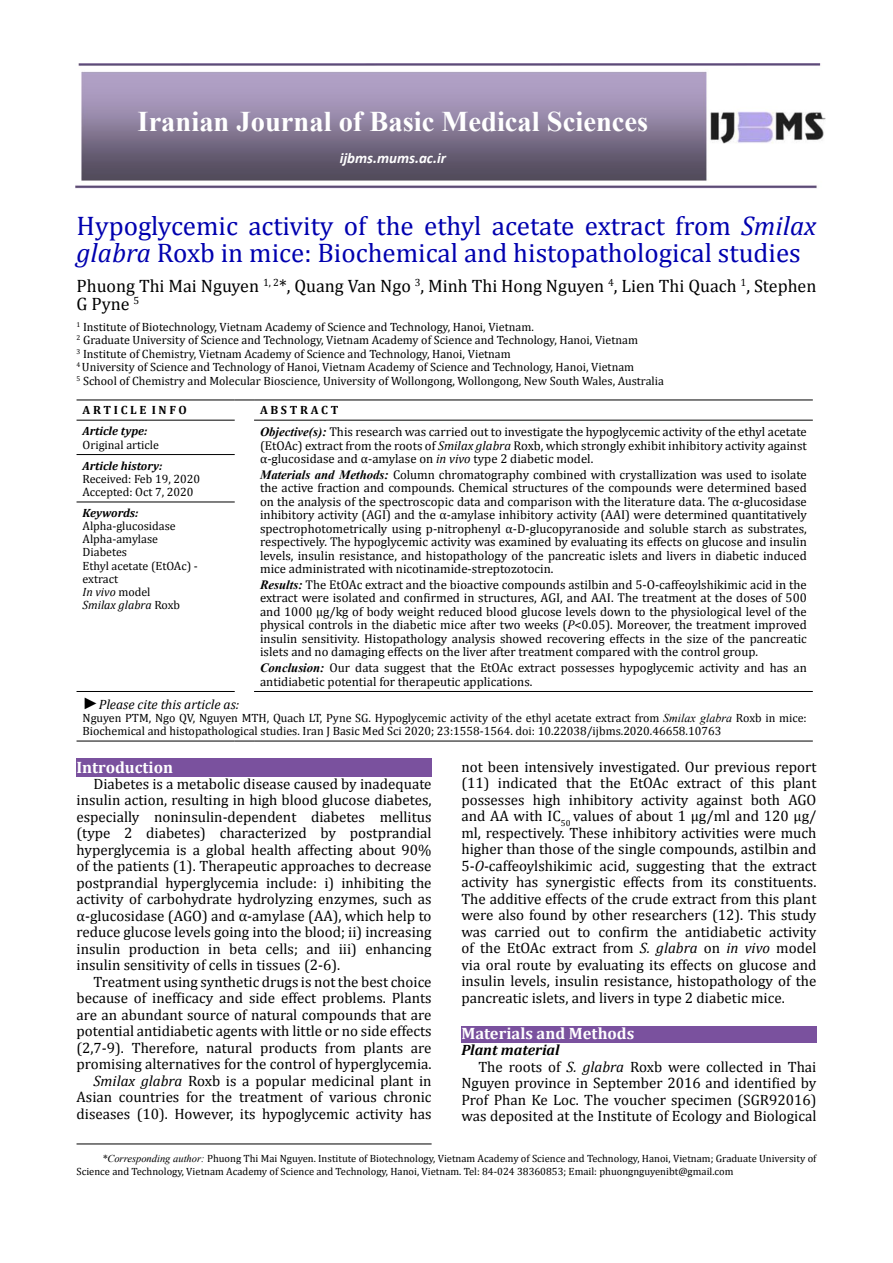
<style>
.page{position:relative;width:893px;height:1263px;background:#fff}
.page>*{position:absolute;margin:0;border:0;box-sizing:border-box;transform-origin:0 0}
.t1{font:700 28.5px "Times New Roman";color:#fff}
.t2{font:27px/27px "Cambria";color:#0000af}
.t3{font:18px/17.5px "Cambria";color:#000}
.t4{font:700 16.5px "Cambria";color:#fff}
.t5{font:15px/16.5px "Cambria";color:#000;text-align:justify}
.t6{font:italic 700 15px "Calibri";color:#fff}
.t7{font:italic 700 15px "Cambria";color:#000}
.t8{font:italic 13.5px "Cambria";color:#000}
.t9{font:12.75px/13.5px "Cambria";color:#000;text-align:justify}
.t10{font:12px/13px "Cambria";color:#000}
.t11{font:12px/13px "Cambria Math";color:#000}
.t12{font:italic 700 12px "Cambria";color:#000}
.t13{font:700 12px "Cambria";color:#000}
.t14{font:10.5px/12.6px "Cambria";color:#000}
.s1{font-style:italic}
.s2{font-family:"Times New Roman";font-weight:700;font-style:italic}
.s3{font-family:"Times New Roman";font-size:16.5px}
.s4{font-family:"Times New Roman";font-style:italic}
</style>
<div class="page">
<hr style="left:77px;top:1144px;width:355px;height:1px;background:#000">
<img style="left:75px;top:64px;width:750px;height:125px">
<hr style="left:77px;top:400px;width:158px;height:1px;background:#000">
<svg style="left:235px;top:400px;width:19px;height:1px"></svg>
<hr style="left:254px;top:400px;width:559px;height:1px;background:#000">
<hr style="left:77px;top:420px;width:158px;height:1px;background:#000">
<hr style="left:77px;top:454px;width:158px;height:1px;background:#000">
<hr style="left:254px;top:420px;width:559px;height:1px;background:#000">
<hr style="left:77px;top:502px;width:158px;height:1px;background:#000">
<hr style="left:77px;top:741px;width:158px;height:1px;background:#000">
<svg style="left:235px;top:741px;width:19px;height:1px"></svg>
<hr style="left:254px;top:741px;width:559px;height:1px;background:#000">
<hr style="left:77px;top:691px;width:158px;height:1px;background:#000">
<hr style="left:254px;top:691px;width:559px;height:1px;background:#000">
<div style="left:77px;top:758px;width:355px;height:19px;background:#7a519e"></div>
<div style="left:461px;top:1026px;width:355px;height:16px;background:#7a519e"></div>
<h1 class="t1" style="left:138px;top:102px;width:512px">Iranian Journal of Basic Medical Sciences</h1>
<p class="t6" style="left:340px;top:149px;width:108px">ijbms.mums.ac.ir</p>
<h2 class="t2" style="left:77px;top:212px;width:741px">Hypoglycemic activity of the ethyl acetate extract from <span class="s1">Smilax glabra</span> Roxb in mice: Biochemical and histopathological studies</h2>
<p class="t3" style="left:77px;top:277px;width:741px">Phuong Thi Mai Nguyen <sup>1,</sup> <sup>2</sup>*, Quang Van Ngo <sup>3</sup>, Minh Thi Hong Nguyen <sup>4</sup>, Lien Thi Quach <sup>1</sup>, Stephen<br>G Pyne <sup>5</sup></p>
<p class="t10" style="left:77px;top:320px;width:589px;line-height:13.5px"><sup>1</sup> Institute of Biotechnology, Vietnam Academy of Science and Technology, Hanoi, Vietnam.<br><sup>2</sup> Graduate University of Science and Technology, Vietnam Academy of Science and Technology, Hanoi, Vietnam<br><sup>3</sup> Institute of Chemistry, Vietnam Academy of Science and Technology, Hanoi, Vietnam<br><sup>4</sup> University of Science and Technology of Hanoi, Vietnam Academy of Science and Technology, Hanoi, Vietnam<br><sup>5</sup> School of Chemistry and Molecular Bioscience, University of Wollongong, Wollongong, New South Wales, Australia</p>
<p class="t13" style="left:83px;top:401px;width:106px">A R T I C L E I N F O</p>
<p class="t13" style="left:260px;top:401px;width:80px">A B S T R A C T</p>
<p class="t12" style="left:83px;top:423px;width:66px">Article type:</p>
<p class="t11" style="left:83px;top:438px;width:78px">Original article</p>
<p class="t9" style="left:260px;top:425px;width:548px"><span class="s2">Objective(s):</span> This research was carried out to investigate the hypoglycemic activity of the ethyl acetate (EtOAc) extract from the roots of <span class="s1">Smilax glabra</span> Roxb, which strongly exhibit inhibitory activity against α-glucosidase and α-amylase on <span class="s1">in vivo</span> type 2 diabetic model.</p>
<p class="t9" style="left:260px;top:468px;width:548px"><span class="s2">Materials and Methods:</span> Column chromatography combined with crystallization was used to isolate the active fraction and compounds. Chemical structures of the compounds were determined based on the analysis of the spectroscopic data and comparison with the literature data. The α-glucosidase inhibitory activity (AGI) and the α-amylase inhibitory activity (AAI) were determined quantitatively spectrophotometrically using p-nitrophenyl α-D-glucopyranoside and soluble starch as substrates, respectively. The hypoglycemic activity was examined by evaluating its effects on glucose and insulin levels, insulin resistance, and histopathology of the pancreatic islets and livers in diabetic induced mice administrated with nicotinamide-streptozotocin.</p>
<p class="t9" style="left:260px;top:578px;width:548px"><span class="s2">Results:</span> The EtOAc extract and the bioactive compounds astilbin and 5-O-caffeoylshikimic acid in the extract were isolated and confirmed in structures, AGI, and AAI. The treatment at the doses of 500 and 1000 µg/kg of body weight reduced blood glucose levels down to the physiological level of the physical controls in the diabetic mice after two weeks (<span class="s1">P</span>&lt;0.05). Moreover, the treatment improved insulin sensitivity. Histopathology analysis showed recovering effects in the size of the pancreatic islets and no damaging effects on the liver after treatment compared with the control group.</p>
<p class="t9" style="left:260px;top:661px;width:548px"><span class="s2">Conclusion:</span> Our data suggest that the EtOAc extract possesses hypoglycemic activity and has an antidiabetic potential for therapeutic applications.</p>
<p class="t12" style="left:83px;top:457px;width:81px">Article history:</p>
<p class="t11" style="left:83px;top:472px;width:119px">Received: Feb 19, 2020<br>Accepted: Oct 7, 2020</p>
<p class="t12" style="left:83px;top:505px;width:57px">Keywords:</p>
<p class="t10" style="left:83px;top:520px;width:117px">Alpha-glucosidase<br>Alpha-amylase<br>Diabetes<br>Ethyl acetate (EtOAc) - extract<br><span class="s1">In vivo</span> model<br><span class="s1">Smilax glabra</span> Roxb</p>
<p class="t8" style="left:83px;top:695px;width:158px"><span class="s3">►</span>Please cite this article as:</p>
<p class="t11" style="left:83px;top:711px;width:726px">Nguyen PTM, Ngo QV, Nguyen MTH, Quach LT, Pyne SG. Hypoglycemic activity of the ethyl acetate extract from <span class="s4">Smilax glabra</span> Roxb in mice:<br>Biochemical and histopathological studies. Iran J Basic Med Sci 2020; 23:1558-1564. doi: 10.22038/ijbms.2020.46658.10763</p>
<p class="t4" style="left:77px;top:756px;width:98px">Introduction</p>
<p class="t5" style="left:77px;top:775px;width:357px;text-indent:17px">Diabetes is a metabolic disease caused by inadequate insulin action, resulting in high blood glucose diabetes, especially noninsulin-dependent diabetes mellitus (type 2 diabetes) characterized by postprandial hyperglycemia is a global health affecting about 90% of the patients (1). Therapeutic approaches to decrease postprandial hyperglycemia include: i) inhibiting the activity of carbohydrate hydrolyzing enzymes, such as α-glucosidase (AGO) and α-amylase (AA), which help to reduce glucose levels going into the blood; ii) increasing insulin production in beta cells; and iii) enhancing insulin sensitivity of cells in tissues (2-6).</p>
<p class="t5" style="left:77px;top:973px;width:357px;text-align:right">Treatment using synthetic drugs is not the best choice because of inefficacy and side effect problems. Plants are an abundant source of natural compounds that are potential antidiabetic agents with little or no side effects (2,7-9). Therefore, natural products from plants are promising alternatives for the control of hyperglycemia.<br><span class="s1">Smilax glabra</span> Roxb is a popular medicinal plant in Asian countries for the treatment of various chronic diseases (10). However, its hypoglycemic activity has</p>
<p class="t5" style="left:461px;top:758px;width:357px">not been intensively investigated. Our previous report (11) indicated that the EtOAc extract of this plant possesses high inhibitory activity against both AGO and AA with IC<sub>50</sub> values of about 1 µg/ml and 120 µg/ ml, respectively. These inhibitory activities were much higher than those of the single compounds, astilbin and 5-<span class="s1">O</span>-caffeoylshikimic acid, suggesting that the extract activity has synergistic effects from its constituents.<br>The additive effects of the crude extract from this plant were also found by other researchers (12). This study was carried out to confirm the antidiabetic activity of the EtOAc extract from <span class="s1">S. glabra</span> on <span class="s1">in vivo</span> model via oral route by evaluating its effects on glucose and insulin levels, insulin resistance, histopathology of the pancreatic islets, and livers in type 2 diabetic mice.</p>
<p class="t4" style="left:461px;top:1021px;width:174px">Materials and Methods</p>
<p class="t7" style="left:461px;top:1040px;width:100px">Plant material</p>
<p class="t5" style="left:478px;top:1058px;width:340px">The roots of <span class="s1">S. glabra</span> Roxb were collected in Thai</p>
<p class="t5" style="left:461px;top:1075px;width:357px">Nguyen province in September 2016 and identified by</p>
<p class="t5" style="left:461px;top:1091px;width:357px">Prof Phan Ke Loc. The voucher specimen (SGR92016)</p>
<p class="t5" style="left:461px;top:1108px;width:357px">was deposited at the Institute of Ecology and Biological</p>
<p class="t14" style="left:77px;top:1152px;width:741px;text-indent:26px"><span class="s4">*Corresponding author:</span> Phuong Thi Mai Nguyen. Institute of Biotechnology, Vietnam Academy of Science and Technology, Hanoi, Vietnam; Graduate University of<br>Science and Technology, Vietnam Academy of Science and Technology, Hanoi, Vietnam. Tel: 84-024 38360853; Email: phuongnguyenibt@gmail.com</p>
</div>
